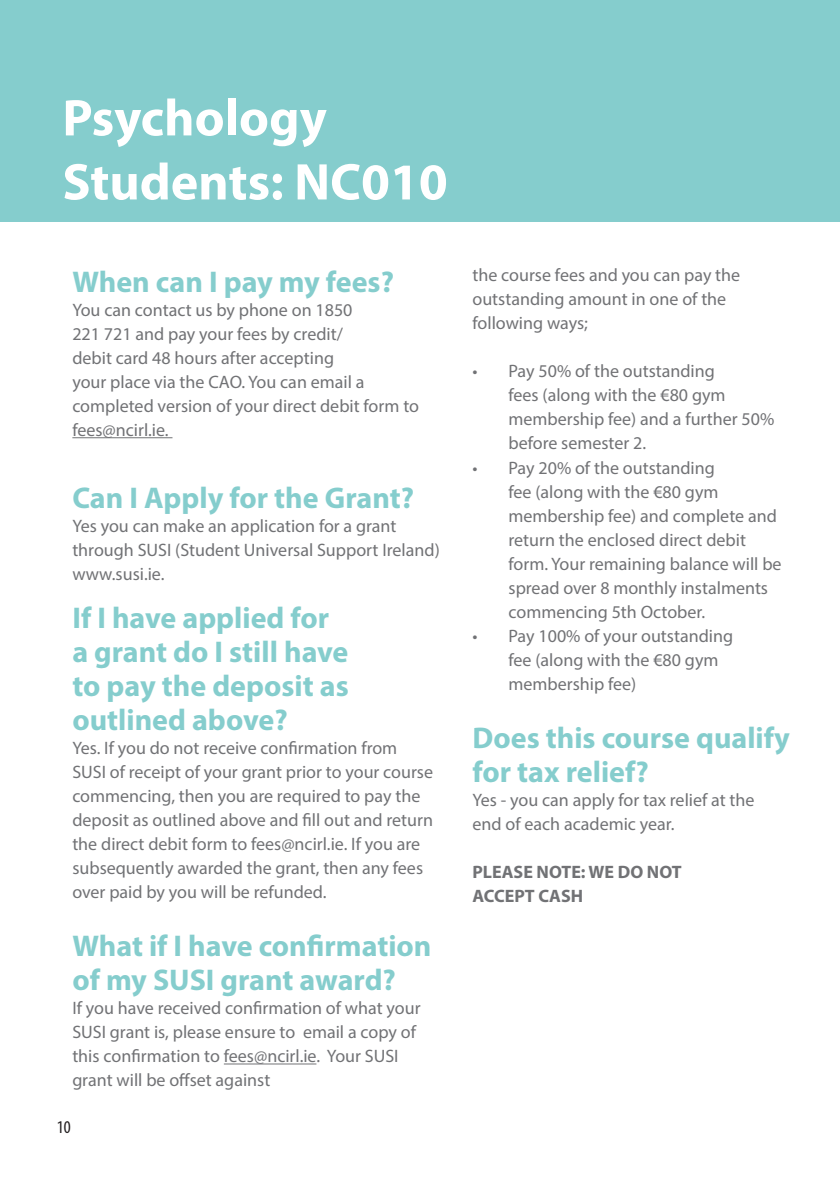
<style>
.page{position:relative;width:840px;height:1191px;background:#fff}
.page>*{position:absolute;margin:0;border:0;box-sizing:border-box;transform-origin:0 0}
.t1{font:700 52px/64px "Myriad Pro";color:#fff}
.t2{font:700 30px/34px "Myriad Pro";color:#85cdcd}
.t3{font:18px/24px "Myriad Pro";color:#717275}
.t4{font:700 18px/24px "Myriad Pro";color:#717275}
.t5{font:condensed 18px "Myriad Pro";color:#231f20}
</style>
<div class="page">
<div style="left:0;top:0;width:839px;height:221px;background:#85cdcd"></div>
<hr style="left:72px;top:437px;width:100px;height:1px;background:#717275">
<hr style="left:224px;top:1063px;width:92px;height:1px;background:#717275">
<h1 class="t1" style="left:62px;top:84px;width:386px">Psychology<br>Students: NC010</h1>
<h2 class="t2" style="left:72px;top:264px;width:323px">When can I pay my fees?</h2>
<p class="t3" style="left:72px;top:297px;width:348px">You can contact us by phone on 1850<br>221 721 and pay your fees by credit/<br>debit card 48 hours after accepting<br>your place via the CAO. You can email a completed version of your direct debit form to fees@ncirl.ie.</p>
<h2 class="t2" style="left:72px;top:480px;width:343px">Can I Apply for the Grant?</h2>
<p class="t3" style="left:72px;top:513px;width:369px">Yes you can make an application for a grant through SUSI (Student Universal Support Ireland) www.susi.ie.</p>
<h2 class="t2" style="left:72px;top:600px;width:278px">If I have applied for a grant do I still have to pay the deposit as outlined above?</h2>
<p class="t3" style="left:72px;top:735px;width:362px">Yes. If you do not receive confirmation from SUSI of receipt of your grant prior to your course commencing, then you are required to pay the deposit as outlined above and fill out and return the direct debit form to fees@ncirl.ie. If you are subsequently awarded the grant, then any fees over paid by you will be refunded.</p>
<h2 class="t2" style="left:72px;top:928px;width:360px">What if I have confirmation of my SUSI grant award?</h2>
<p class="t3" style="left:72px;top:995px;width:349px">If you have received confirmation of what your SUSI grant is, please ensure to email a copy of this confirmation to fees@ncirl.ie. Your SUSI grant will be offset against</p>
<p class="t5" style="left:57px;top:1116px;width:15px">10</p>
<p class="t3" style="left:472px;top:263px;width:269px">the course fees and you can pay the outstanding amount in one of the following ways;</p>
<p class="t3" style="left:508px;top:359px;width:267px;text-indent:-36px">• Pay 50% of the outstanding<br>fees (along with the €80 gym membership fee) and a further 50% before semester 2.</p>
<p class="t3" style="left:508px;top:455px;width:274px;text-indent:-36px">• Pay 20% of the outstanding<br>fee (along with the €80 gym membership fee) and complete and return the enclosed direct debit form. Your remaining balance will be spread over 8 monthly instalments commencing 5th October.</p>
<p class="t3" style="left:508px;top:623px;width:226px;text-indent:-36px">• Pay 100% of your outstanding fee (along with the €80 gym membership fee)</p>
<h2 class="t2" style="left:472px;top:719px;width:318px">Does this course qualify for tax relief?</h2>
<p class="t3" style="left:472px;top:787px;width:283px">Yes - you can apply for tax relief at the end of each academic year.</p>
<p class="t4" style="left:472px;top:859px;width:210px">PLEASE NOTE: WE DO NOT<br>ACCEPT CASH</p>
</div>
